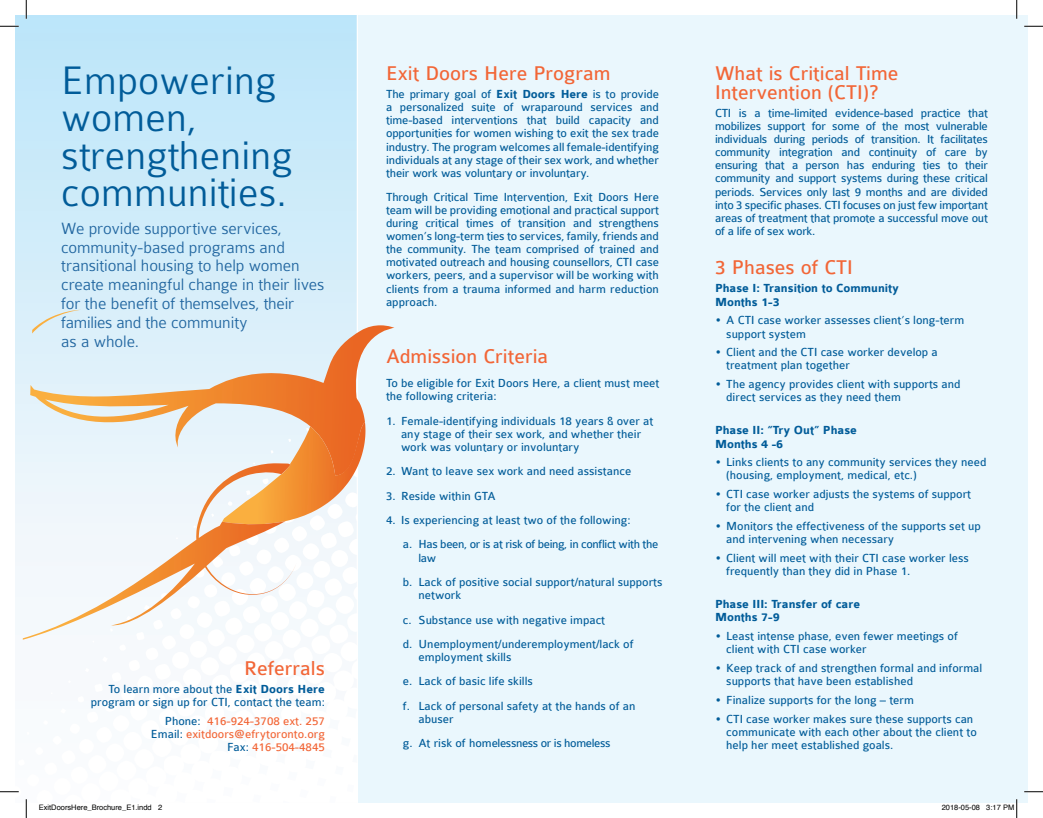
<style>
.page{position:relative;width:1043px;height:818px;background:#fff}
.page>*{position:absolute;margin:0;border:0;box-sizing:border-box;transform-origin:0 0}
.t1{font:300 42.5px/37.5px "Colaborate";letter-spacing:.005em;color:#015c99}
.t2{font:21.25px/18.8px "Colaborate";color:#f26637}
.t3{font:300 17.5px/18.8px "Colaborate";letter-spacing:-.005em;color:#2166a0}
.t4{font:12.5px/13.1px "Colaborate";color:#015c99}
.t5{font:700 12.5px/13.1px "Colaborate";color:#015c99}
.t6{font:12.5px/13.1px "Colaborate";color:#f26637;text-align:right}
.t7{font:12.5px/24.4px "Colaborate";letter-spacing:-.03em;color:#015c99}
.t8{font:7.5px "Helvetica";color:#000}
.s1{font-weight:700}
.s2{color:#015c99}
</style>
<div class="page">
<svg style="left:15px;top:15px;width:342px;height:329px;background:#c9e9f9"></svg>
<svg style="left:15px;top:344px;width:342px;height:449px"></svg>
<div style="left:358px;top:15px;width:669px;height:787px;background:#eaf7fd"></div>
<svg style="left:30px;top:310px;width:364px;height:153px;background:#e4dbd1"></svg>
<svg style="left:222px;top:422px;width:143px;height:103px"></svg>
<svg style="left:23px;top:463px;width:274px;height:176px"></svg>
<svg style="left:0;top:25px;width:19px;height:2px"></svg>
<svg style="left:1024px;top:25px;width:18px;height:2px"></svg>
<svg style="left:0;top:790px;width:19px;height:2px"></svg>
<svg style="left:1024px;top:790px;width:18px;height:2px"></svg>
<svg style="left:25px;top:0;width:2px;height:19px"></svg>
<svg style="left:25px;top:799px;width:2px;height:19px"></svg>
<svg style="left:1016px;top:0;width:1px;height:19px"></svg>
<svg style="left:986px;top:799px;width:31px;height:19px"></svg>
<h1 class="t1" style="left:61px;top:62px;width:233px">Empowering women, strengthening communities.</h1>
<h3 class="t3" style="left:61px;top:219px;width:265px">We provide supportive services, community-based programs and transitional housing to help women create meaningful change in their lives for the benefit of themselves, their families and the community<br>as a whole.</h3>
<h2 class="t2" style="left:244px;top:659px;width:82px">Referrals</h2>
<p class="t4" style="left:91px;top:682px;width:236px;text-align:right">To learn more about the <span class="s1">Exit Doors Here </span>program or sign up for CTI, contact the team:</p>
<p class="t6" style="left:151px;top:714px;width:175px"><span class="s2">Phone:</span> 416-924-3708 ext. 257<br><span class="s2">Email:</span> exitdoors@efrytoronto.org<br><span class="s2">Fax:</span> 416-504-4845</p>
<h2 class="t2" style="left:386px;top:64px;width:226px">Exit Doors Here Program</h2>
<p class="t4" style="left:386px;top:88px;width:274px;text-align:justify">The primary goal of <span class="s1">Exit Doors Here</span> is to provide a personalized suite of wraparound services and time-based interventions that build capacity and opportunities for women wishing to exit the sex trade industry. The program welcomes all female-identifying individuals at any stage of their sex work, and whether their work was voluntary or involuntary.</p>
<p class="t4" style="left:386px;top:190px;width:274px;text-align:justify">Through Critical Time Intervention, Exit Doors Here team will be providing emotional and practical support during critical times of transition and strengthens women’s long-term ties to services, family, friends and the community. The team comprised of trained and motivated outreach and housing counsellors, CTI case workers, peers, and a supervisor will be working with clients from a trauma informed and harm reduction approach.</p>
<h2 class="t2" style="left:386px;top:347px;width:164px">Admission Criteria</h2>
<p class="t4" style="left:386px;top:377px;width:275px">To be eligible for Exit Doors Here, a client must meet the following criteria:</p>
<p class="t4" style="left:401px;top:414px;width:254px;text-indent:-15px">1. Female-identifying individuals 18 years &amp; over at any stage of their sex work, and whether their work was voluntary or involuntary</p>
<p class="t4" style="left:386px;top:465px;width:247px">2. Want to leave sex work and need assistance</p>
<p class="t4" style="left:386px;top:489px;width:111px">3. Reside within GTA</p>
<p class="t4" style="left:403px;top:508px;width:257px;line-height:24.4px;text-indent:-17px">4. Is experiencing at least two of the following:<br>a. Has been, or is at risk of being, in conflict with the</p>
<p class="t4" style="left:403px;top:545px;width:261px;line-height:24.4px;text-indent:16px">law<br>b. Lack of positive social support/natural supports</p>
<p class="t4" style="left:403px;top:583px;width:232px;line-height:24.4px;text-indent:16px">network<br>c. Substance use with negative impact<br>d. Unemployment/underemployment/lack of</p>
<p class="t4" style="left:403px;top:645px;width:234px;line-height:24.4px;text-indent:16px">employment skills<br>e. Lack of basic life skills<br>f. Lack of personal safety at the hands of an</p>
<p class="t7" style="left:403px;top:707px;width:209px;text-indent:16px">abuser<br>g. At risk of homelessness or is homeless</p>
<h2 class="t2" style="left:715px;top:64px;width:185px">What is Critical Time<br>Intervention (CTI)?</h2>
<p class="t4" style="left:715px;top:106px;width:274px;text-align:justify">CTI is a time-limited evidence-based practice that mobilizes support for some of the most vulnerable individuals during periods of transition. It facilitates community integration and continuity of care by ensuring that a person has enduring ties to their community and support systems during these critical periods. Services only last 9 months and are divided into 3 specific phases. CTI focuses on just few important areas of treatment that promote a successful move out of a life of sex work.</p>
<h2 class="t2" style="left:715px;top:258px;width:139px">3 Phases of CTI</h2>
<p class="t5" style="left:715px;top:282px;width:186px">Phase I: Transition to Community<br>Months 1-3</p>
<p class="t4" style="left:726px;top:314px;width:239px;text-indent:-11px">• A CTI case worker assesses client’s long-term support system</p>
<p class="t4" style="left:726px;top:346px;width:213px;text-indent:-11px">• Client and the CTI case worker develop a treatment plan together</p>
<p class="t4" style="left:726px;top:378px;width:236px;text-indent:-11px">• The agency provides client with supports and direct services as they need them</p>
<p class="t5" style="left:715px;top:424px;width:143px">Phase II: “Try Out” Phase<br>Months 4 -6</p>
<p class="t4" style="left:726px;top:456px;width:262px;text-indent:-11px">• Links clients to any community services they need (housing, employment, medical, etc.)</p>
<p class="t4" style="left:726px;top:488px;width:246px;text-indent:-11px">• CTI case worker adjusts the systems of support for the client and</p>
<p class="t4" style="left:726px;top:519px;width:256px;text-indent:-11px">• Monitors the effectiveness of the supports set up and intervening when necessary</p>
<p class="t4" style="left:726px;top:551px;width:244px;text-indent:-11px">• Client will meet with their CTI case worker less frequently than they did in Phase 1.</p>
<p class="t5" style="left:715px;top:598px;width:147px">Phase III: Transfer of care<br>Months 7-9</p>
<p class="t4" style="left:726px;top:629px;width:233px;text-indent:-11px">• Least intense phase, even fewer meetings of client with CTI case worker</p>
<p class="t4" style="left:726px;top:661px;width:257px;text-indent:-11px">• Keep track of and strengthen formal and informal supports that have been established</p>
<p class="t4" style="left:715px;top:693px;width:200px">• Finalize supports for the long – term</p>
<p class="t4" style="left:726px;top:712px;width:252px;text-indent:-11px">• CTI case worker makes sure these supports can communicate with each other about the client to help her meet established goals.</p>
<p class="t8" style="left:39px;top:802px;width:125px">ExitDoorsHere_Brochure_E1.indd 2</p>
<p class="t8" style="left:941px;top:802px;width:74px">2018-05-08 3:17 PM</p>
</div>
